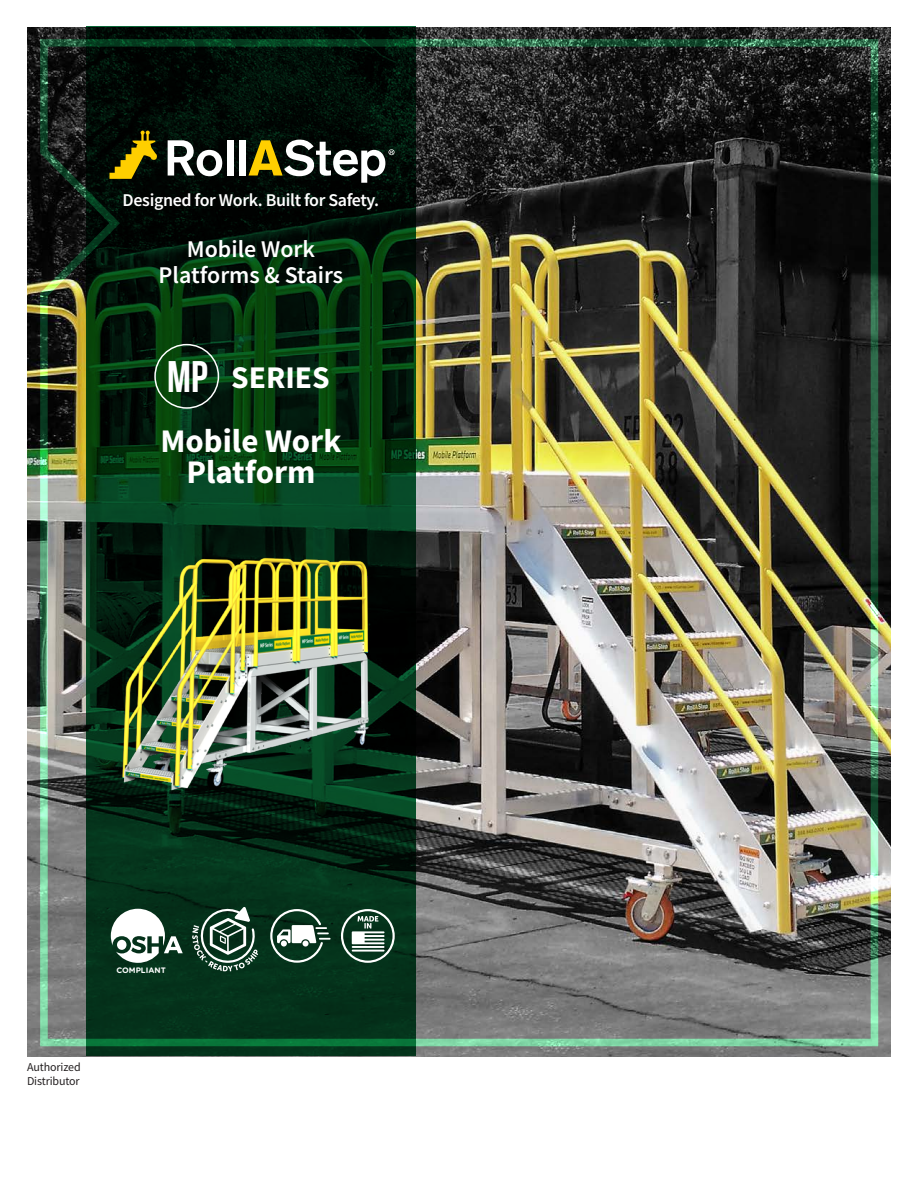
<style>
.page{position:relative;width:918px;height:1188px;background:#fff}
.page>*{position:absolute;margin:0;border:0;box-sizing:border-box;transform-origin:0 0}
.t1{font:44.25px "Bebas Neue";color:#fff}
.ParagraphCopy_Backer{font:700 33px "Source Sans Pro";color:#fff}
.t2{font:700 31.5px "Source Sans Pro";color:#fff}
.t3{font:600 24px "Source Sans Pro";color:#fff}
.FrontPageCallOutCopy{font:600 18px "Source Sans Pro";letter-spacing:-.02em;color:#fff}
.t4{font:12px "Source Sans Pro";letter-spacing:-.01em;color:#231f20}
.t5{font:700 7.95px "Gotham Rounded";color:#fff}
</style>
<div class="page">
<img style="left:27px;top:27px;width:864px;height:1029px">
<img style="left:39px;top:38px;width:841px;height:1010px">
<svg style="left:341px;top:909px;width:54px;height:54px"></svg>
<svg style="left:192px;top:905px;width:66px;height:66px;background:#446554"></svg>
<svg style="left:270px;top:909px;width:61px;height:54px"></svg>
<svg style="left:111px;top:909px;width:72px;height:54px"></svg>
<svg style="left:168px;top:140px;width:54px;height:36px"></svg>
<div style="left:227px;top:140px;width:6px;height:36px;background:#fff"></div>
<div style="left:240px;top:140px;width:6px;height:36px;background:#fff"></div>
<svg style="left:110px;top:131px;width:47px;height:48px;background:#615402"></svg>
<svg style="left:249px;top:140px;width:146px;height:43px"></svg>
<div style="left:154px;top:344px;width:65px;height:65px;border:2px solid #fff;border-radius:50%"></div>
<img style="left:111px;top:552px;width:268px;height:243px">
<p class="FrontPageCallOutCopy" style="left:123px;top:188px;width:258px">Designed for Work. Built for Safety.</p>
<p class="t3" style="left:187px;top:234px;width:130px">Mobile Work</p>
<p class="t3" style="left:159px;top:259px;width:186px">Platforms &amp; Stairs</p>
<p class="t1" style="left:167px;top:353px;width:42px">MP</p>
<p class="t2" style="left:231px;top:357px;width:100px">SERIES</p>
<p class="ParagraphCopy_Backer" style="left:160px;top:418px;width:182px">Mobile Work</p>
<p class="ParagraphCopy_Backer" style="left:186px;top:450px;width:131px">Platform</p>
<p class="t4" style="left:27px;top:1059px;width:55px">Authorized</p>
<p class="t4" style="left:27px;top:1073px;width:54px">Distributor</p>
<p class="t5" style="left:116px;top:964px;width:51px">COMPLIANT</p>
</div>
